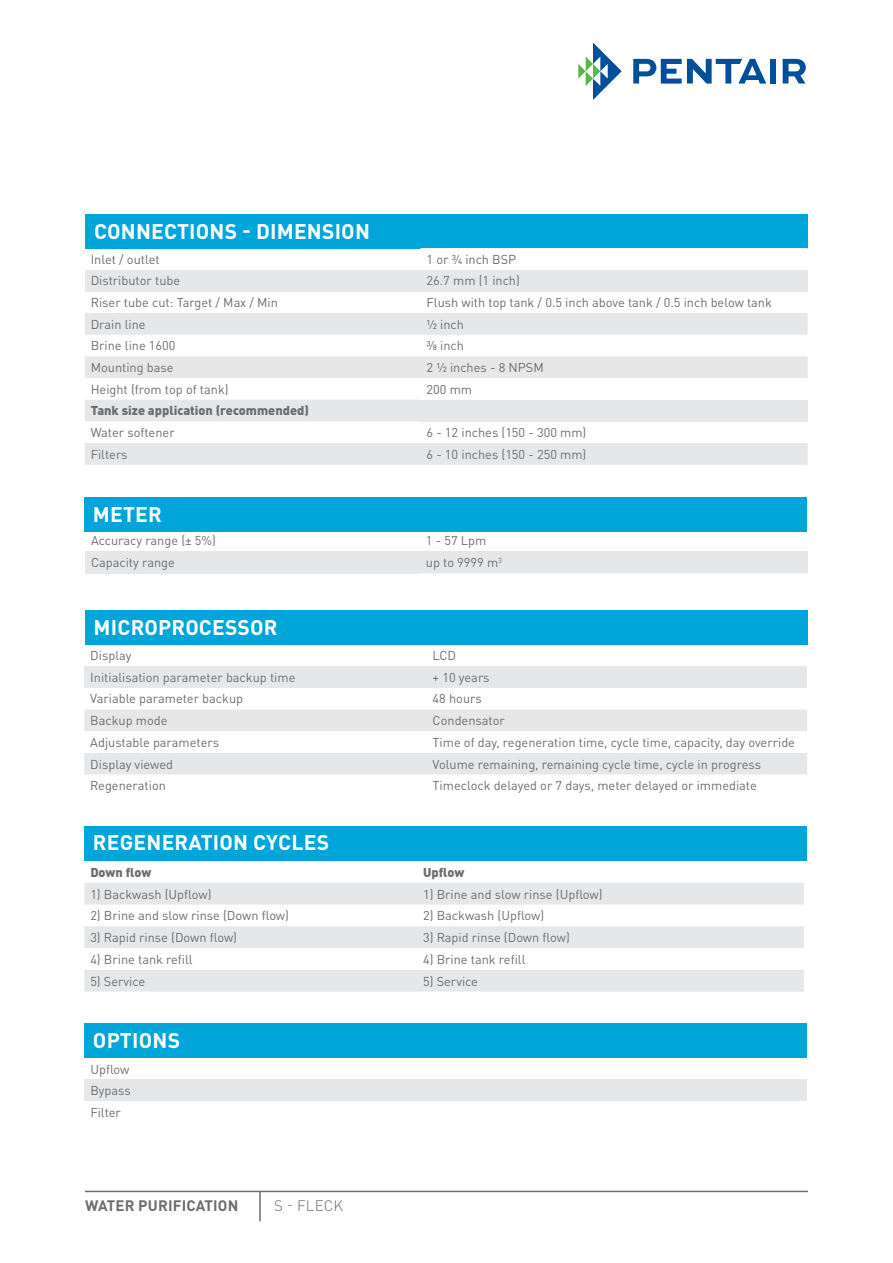
<style>
.page{position:relative;width:893px;height:1263px;background:#fff}
.page>*{position:absolute;margin:0;border:0;box-sizing:border-box;transform-origin:0 0}
.t1{font:700 21px "DIN Pro";letter-spacing:.01em;color:#fff}
.t2{font:700 15px "DIN Pro";letter-spacing:.01em;color:#6c6d70}
.t3{font:300 15px "DIN Pro";letter-spacing:.01em;color:#6c6d70}
.t4{font:12.75px/21.9px "DIN Pro";color:#6c6d70;text-align:justify}
.t5{font:900 12.75px "DIN Pro";color:#6c6d70}
</style>
<div class="page">
<svg style="left:578px;top:43px;width:44px;height:57px"></svg>
<svg style="left:633px;top:59px;width:133px;height:25px"></svg>
<div style="left:770px;top:59px;width:6px;height:25px;background:#014e99"></div>
<svg style="left:783px;top:59px;width:23px;height:25px"></svg>
<hr style="left:85px;top:1191px;width:723px;height:1px;background:#6c6d70">
<hr style="left:259px;top:1191px;width:2px;height:30px;background:#6c6d70">
<div style="left:86px;top:214px;width:722px;height:34px;background:#00a5da"></div>
<svg style="left:85px;top:248px;width:723px;height:44px"></svg>
<div style="left:85px;top:270px;width:336px;height:21px;background:#e6e7e9"></div>
<div style="left:421px;top:270px;width:387px;height:21px;background:#e6e7e9"></div>
<svg style="left:85px;top:313px;width:723px;height:152px;fill:#e6e7e9"></svg>
<div style="left:421px;top:400px;width:387px;height:21px;background:#e6e7e9"></div>
<div style="left:84px;top:497px;width:723px;height:34px;background:#00a5da"></div>
<div style="left:85px;top:551px;width:335px;height:22px;background:#e6e7e9"></div>
<div style="left:420px;top:551px;width:388px;height:22px;background:#e6e7e9"></div>
<div style="left:84px;top:826px;width:723px;height:34px;background:#00a5da"></div>
<svg style="left:84px;top:883px;width:720px;height:108px;fill:#e6e7e9"></svg>
<div style="left:84px;top:1024px;width:723px;height:34px;background:#00a5da"></div>
<div style="left:84px;top:1079px;width:336px;height:22px;background:#e6e7e9"></div>
<div style="left:420px;top:1079px;width:387px;height:22px;background:#e6e7e9"></div>
<div style="left:85px;top:610px;width:723px;height:34px;background:#00a5da"></div>
<div style="left:84px;top:666px;width:343px;height:22px;background:#e6e7e9"></div>
<div style="left:427px;top:666px;width:380px;height:22px;background:#e6e7e9"></div>
<div style="left:84px;top:709px;width:723px;height:22px;background:#e6e7e9"></div>
<div style="left:84px;top:753px;width:723px;height:22px;background:#e6e7e9"></div>
<h1 class="t1" style="left:94px;top:214px;width:277px">CONNECTIONS - DIMENSION</h1>
<p class="t4" style="left:91px;top:247px;width:71px">Inlet / outlet</p>
<p class="t4" style="left:427px;top:247px;width:91px">1 or ¾ inch BSP</p>
<p class="t4" style="left:91px;top:269px;width:91px">Distributor tube</p>
<p class="t4" style="left:427px;top:269px;width:95px">26.7 mm (1 inch)</p>
<p class="t4" style="left:91px;top:290px;width:189px">Riser tube cut: Target / Max / Min</p>
<p class="t4" style="left:427px;top:290px;width:347px">Flush with top tank / 0.5 inch above tank / 0.5 inch below tank</p>
<p class="t4" style="left:91px;top:312px;width:56px">Drain line</p>
<p class="t4" style="left:427px;top:312px;width:39px">½ inch</p>
<p class="t4" style="left:91px;top:334px;width:86px">Brine line 1600</p>
<p class="t4" style="left:427px;top:334px;width:39px">⅜ inch</p>
<p class="t4" style="left:91px;top:355px;width:84px">Mounting base</p>
<p class="t4" style="left:427px;top:355px;width:119px">2 ½ inches - 8 NPSM</p>
<p class="t4" style="left:91px;top:377px;width:139px">Height (from top of tank)</p>
<p class="t4" style="left:427px;top:377px;width:47px">200 mm</p>
<p class="t5" style="left:91px;top:400px;width:220px">Tank size application (recommended)</p>
<p class="t4" style="left:91px;top:420px;width:85px">Water softener</p>
<p class="t4" style="left:427px;top:420px;width:161px">6 - 12 inches (150 - 300 mm)</p>
<p class="t4" style="left:91px;top:442px;width:38px">Filters</p>
<p class="t4" style="left:427px;top:442px;width:161px">6 - 10 inches (150 - 250 mm)</p>
<h1 class="t1" style="left:93px;top:497px;width:71px">METER</h1>
<p class="t4" style="left:91px;top:528px;width:127px">Accuracy range (± 5%)</p>
<p class="t4" style="left:426px;top:528px;width:62px">1 - 57 Lpm</p>
<p class="t4" style="left:91px;top:550px;width:85px">Capacity range</p>
<p class="t4" style="left:426px;top:550px;width:78px">up to 9999 m<sup>3</sup></p>
<h1 class="t1" style="left:94px;top:610px;width:185px">MICROPROCESSOR</h1>
<p class="t4" style="left:90px;top:643px;width:43px">Display</p>
<p class="t4" style="left:433px;top:643px;width:25px">LCD</p>
<p class="t4" style="left:90px;top:665px;width:207px">Initialisation parameter backup time</p>
<p class="t4" style="left:433px;top:665px;width:58px">+ 10 years</p>
<p class="t4" style="left:90px;top:687px;width:154px">Variable parameter backup</p>
<p class="t4" style="left:433px;top:687px;width:51px">48 hours</p>
<p class="t4" style="left:90px;top:708px;width:79px">Backup mode</p>
<p class="t4" style="left:433px;top:708px;width:74px">Condensator</p>
<p class="t4" style="left:90px;top:730px;width:130px">Adjustable parameters</p>
<p class="t4" style="left:433px;top:730px;width:364px">Time of day, regeneration time, cycle time, capacity, day override</p>
<p class="t4" style="left:90px;top:752px;width:84px">Display viewed</p>
<p class="t4" style="left:433px;top:752px;width:330px">Volume remaining, remaining cycle time, cycle in progress</p>
<p class="t4" style="left:90px;top:774px;width:77px">Regeneration</p>
<p class="t4" style="left:433px;top:774px;width:326px">Timeclock delayed or 7 days, meter delayed or immediate</p>
<h1 class="t1" style="left:93px;top:825px;width:238px">REGENERATION CYCLES</h1>
<p class="t5" style="left:90px;top:861px;width:63px">Down flow</p>
<p class="t5" style="left:423px;top:861px;width:43px">Upflow</p>
<p class="t4" style="left:90px;top:882px;width:123px">1) Backwash (Upflow)</p>
<p class="t4" style="left:423px;top:882px;width:181px">1) Brine and slow rinse (Upflow)</p>
<p class="t4" style="left:90px;top:903px;width:200px">2) Brine and slow rinse (Down flow)</p>
<p class="t4" style="left:423px;top:903px;width:123px">2) Backwash (Upflow)</p>
<p class="t4" style="left:90px;top:925px;width:148px">3) Rapid rinse (Down flow)</p>
<p class="t4" style="left:423px;top:925px;width:148px">3) Rapid rinse (Down flow)</p>
<p class="t4" style="left:90px;top:947px;width:104px">4) Brine tank refill</p>
<p class="t4" style="left:423px;top:947px;width:104px">4) Brine tank refill</p>
<p class="t4" style="left:90px;top:969px;width:56px">5) Service</p>
<p class="t4" style="left:423px;top:969px;width:56px">5) Service</p>
<h1 class="t1" style="left:93px;top:1022px;width:89px">OPTIONS</h1>
<p class="t4" style="left:90px;top:1057px;width:42px">Upflow Bypass Filter</p>
<p class="t2" style="left:85px;top:1193px;width:155px">WATER PURIFICATION</p>
<p class="t3" style="left:274px;top:1194px;width:71px">S - FLECK</p>
</div>
